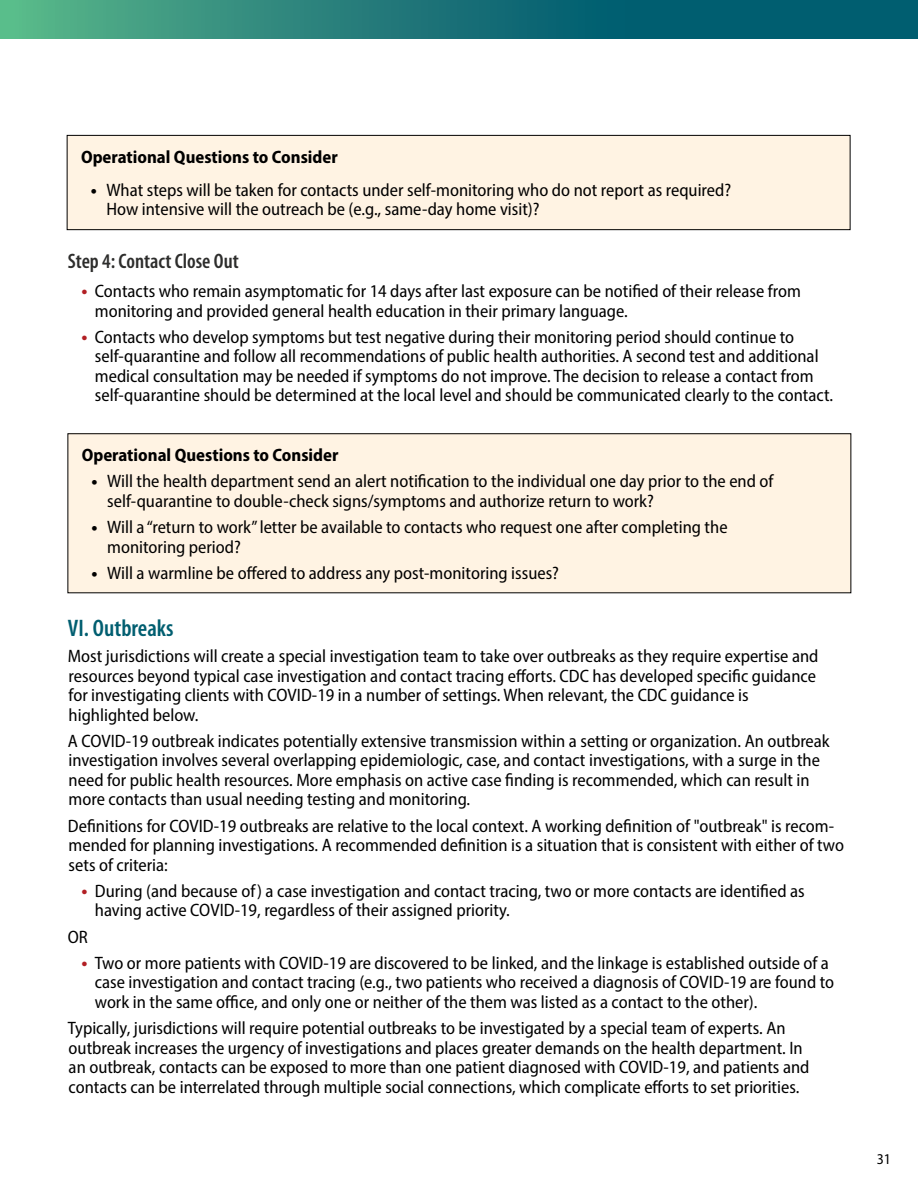
<style>
.page{position:relative;width:918px;height:1188px;background:#fff}
.page>*{position:absolute;margin:0;border:0;box-sizing:border-box;transform-origin:0 0}
.t1{font:600 condensed 24px "Myriad Pro";color:#005e70}
.t2{font:600 condensed 21px "Myriad Pro";color:#2d2d2c}
.p_myriad{font:semi-condensed 18px/19.5px "Myriad Pro";color:#000}
.myriad_list_bullet{font:semi-condensed 18px/19.5px "Myriad Pro";color:#000}
.p_myriad-2{font:700 semi-condensed 18px "Myriad Pro";color:#000}
.Yellow_Callout_1{font:700 semi-condensed 18px "Myriad Pro";color:#000}
.t3{font:semi-condensed 15px "Myriad Pro";color:#000}
.s1{font-weight:700;font-stretch:normal}
.s2{font-weight:600;font-stretch:normal;font-size:19.5px;color:#b21f24}
</style>
<div class="page">
<svg style="left:1px;top:0;width:917px;height:38px;background:#1e7978"></svg>
<hr style="left:0;top:0;width:1px;height:38px;background:#59be8b">
<div style="left:67px;top:135px;width:783px;height:95px;background:#fff3e3"></div>
<div style="left:67px;top:135px;width:783px;height:95px;border:1px solid #000"></div>
<div style="left:68px;top:434px;width:783px;height:159px;background:#fff3e3"></div>
<div style="left:68px;top:433px;width:783px;height:160px;border:1px solid #000"></div>
<p class="p_myriad-2" style="left:81px;top:145px;width:258px">Operational Questions to Consider</p>
<p class="p_myriad" style="left:106px;top:180px;width:626px;text-indent:-16px"><span class="s1">•</span> What steps will be taken for contacts under self-monitoring who do not report as required?<br>How intensive will the outreach be (e.g., same-day home visit)?</p>
<h3 class="t2" style="left:68px;top:249px;width:172px">Step 4: Contact Close Out</h3>
<p class="myriad_list_bullet" style="left:95px;top:281px;width:708px;text-indent:-14px"><span class="s2">•</span> Contacts who remain asymptomatic for 14 days after last exposure can be notified of their release from monitoring and provided general health education in their primary language.</p>
<p class="myriad_list_bullet" style="left:95px;top:327px;width:740px;text-indent:-14px"><span class="s2">•</span> Contacts who develop symptoms but test negative during their monitoring period should continue to self-quarantine and follow all recommendations of public health authorities. A second test and additional medical consultation may be needed if symptoms do not improve. The decision to release a contact from self-quarantine should be determined at the local level and should be communicated clearly to the contact.</p>
<p class="Yellow_Callout_1" style="left:82px;top:443px;width:258px">Operational Questions to Consider</p>
<p class="p_myriad" style="left:107px;top:471px;width:668px;text-indent:-16px"><span class="s1">•</span> Will the health department send an alert notification to the individual one day prior to the end of self-quarantine to double-check signs/symptoms and authorize return to work?</p>
<p class="p_myriad" style="left:107px;top:517px;width:622px;text-indent:-16px"><span class="s1">•</span> Will a “return to work” letter be available to contacts who request one after completing the monitoring period?</p>
<p class="p_myriad" style="left:92px;top:563px;width:469px"><span class="s1">•</span> Will a warmline be offered to address any post-monitoring issues?</p>
<h2 class="t1" style="left:68px;top:615px;width:107px">VI. Outbreaks</h2>
<p class="p_myriad" style="left:68px;top:646px;width:752px">Most jurisdictions will create a special investigation team to take over outbreaks as they require expertise and resources beyond typical case investigation and contact tracing efforts. CDC has developed specific guidance for investigating clients with COVID-19 in a number of settings. When relevant, the CDC guidance is highlighted below.</p>
<p class="p_myriad" style="left:68px;top:731px;width:763px">A COVID-19 outbreak indicates potentially extensive transmission within a setting or organization. An outbreak investigation involves several overlapping epidemiologic, case, and contact investigations, with a surge in the need for public health resources. More emphasis on active case finding is recommended, which can result in more contacts than usual needing testing and monitoring.</p>
<p class="p_myriad" style="left:68px;top:816px;width:778px">Definitions for COVID-19 outbreaks are relative to the local context. A working definition of "outbreak" is recom&shy;mended for planning investigations. A recommended definition is a situation that is consistent with either of two sets of criteria:</p>
<p class="myriad_list_bullet" style="left:95px;top:881px;width:711px;text-indent:-14px"><span class="s2">•</span> During (and because of) a case investigation and contact tracing, two or more contacts are identified as having active COVID-19, regardless of their assigned priority.</p>
<p class="p_myriad" style="left:68px;top:927px;width:22px">OR</p>
<p class="myriad_list_bullet" style="left:95px;top:953px;width:741px;text-indent:-14px"><span class="s2">•</span> Two or more patients with COVID-19 are discovered to be linked, and the linkage is established outside of a case investigation and contact tracing (e.g., two patients who received a diagnosis of COVID-19 are found to work in the same office, and only one or neither of the them was listed as a contact to the other).</p>
<p class="p_myriad" style="left:68px;top:1018px;width:743px">Typically, jurisdictions will require potential outbreaks to be investigated by a special team of experts. An outbreak increases the urgency of investigations and places greater demands on the health department. In an outbreak, contacts can be exposed to more than one patient diagnosed with COVID-19, and patients and contacts can be interrelated through multiple social connections, which complicate efforts to set priorities.</p>
<p class="t3" style="left:877px;top:1150px;width:16px">31</p>
</div>
